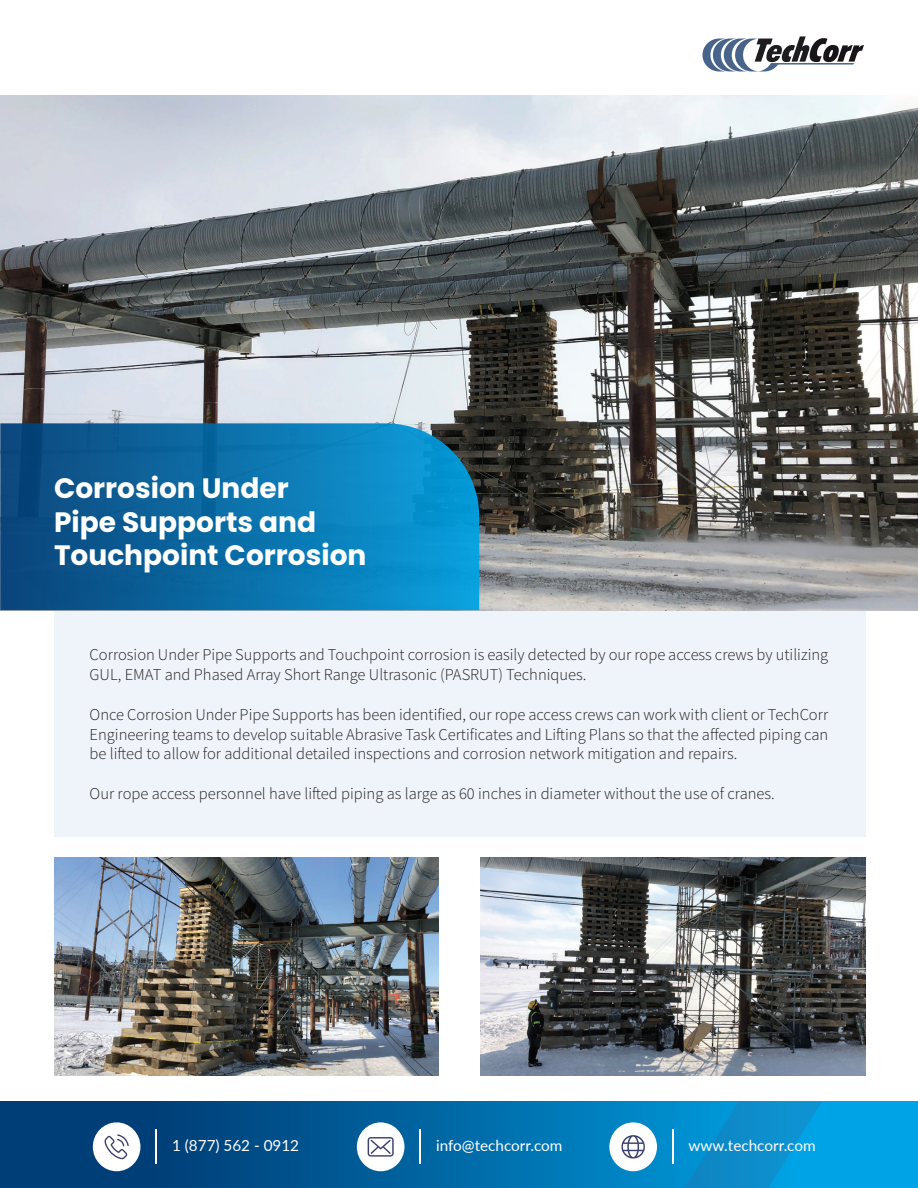
<style>
.page{position:relative;width:918px;height:1188px;background:#fff}
.page>*{position:absolute;margin:0;border:0;box-sizing:border-box;transform-origin:0 0}
.t1{font:700 28.05px/33.6px "Poppins";color:#fff}
.t2{font:300 16.5px/19.8px "Source Sans Pro";color:#231f20}
.t3{font:15.3px "Lato";color:#fff}
</style>
<div class="page">
<svg style="left:702px;top:36px;width:162px;height:36px"></svg>
<svg style="left:0;top:1102px;width:918px;height:86px;background:#0065a1"></svg>
<svg style="left:680px;top:1102px;width:142px;height:86px;background:#0891d1"></svg>
<div style="left:93px;top:1122px;width:47px;height:49px;background:#fff;border-radius:50%"></div>
<hr style="left:155px;top:1130px;width:2px;height:34px;background:#fff">
<svg style="left:104px;top:1134px;width:25px;height:25px"></svg>
<div style="left:357px;top:1122px;width:47px;height:49px;background:#fff;border-radius:50%"></div>
<hr style="left:419px;top:1130px;width:2px;height:34px;background:#fff">
<svg style="left:368px;top:1137px;width:26px;height:20px"></svg>
<div style="left:609px;top:1122px;width:48px;height:49px;background:#fff;border-radius:50%"></div>
<hr style="left:672px;top:1130px;width:2px;height:34px;background:#fff">
<svg style="left:621px;top:1135px;width:24px;height:24px"></svg>
<div style="left:54px;top:610px;width:811px;height:227px;background:#eff4fa"></div>
<img style="left:0;top:95px;width:918px;height:515px">
<svg style="left:0;top:423px;width:479px;height:187px;background:#0c6fa7"></svg>
<img style="left:54px;top:858px;width:385px;height:218px">
<img style="left:480px;top:858px;width:385px;height:218px">
<h1 class="t1" style="left:54px;top:471px;width:314px">Corrosion Under<br>Pipe Supports and<br>Touchpoint Corrosion</h1>
<p class="t2" style="left:90px;top:645px;width:740px">Corrosion Under Pipe Supports and Touchpoint corrosion is easily detected by our rope access crews by utilizing<br>GUL, EMAT and Phased Array Short Range Ultrasonic (PASRUT) Techniques.</p>
<p class="t2" style="left:90px;top:704px;width:740px;text-align:justify">Once Corrosion Under Pipe Supports has been identified, our rope access crews can work with client or TechCorr Engineering teams to develop suitable Abrasive Task Certificates and Lifting Plans so that the affected piping can be lifted to allow for additional detailed inspections and corrosion network mitigation and repairs.</p>
<p class="t2" style="left:90px;top:784px;width:687px">Our rope access personnel have lifted piping as large as 60 inches in diameter without the use of cranes.</p>
<p class="t3" style="left:172px;top:1134px;width:129px">1 (877) 562 - 0912</p>
<p class="t3" style="left:436px;top:1134px;width:128px">info@techcorr.com</p>
<p class="t3" style="left:689px;top:1134px;width:129px">www.techcorr.com</p>
</div>
